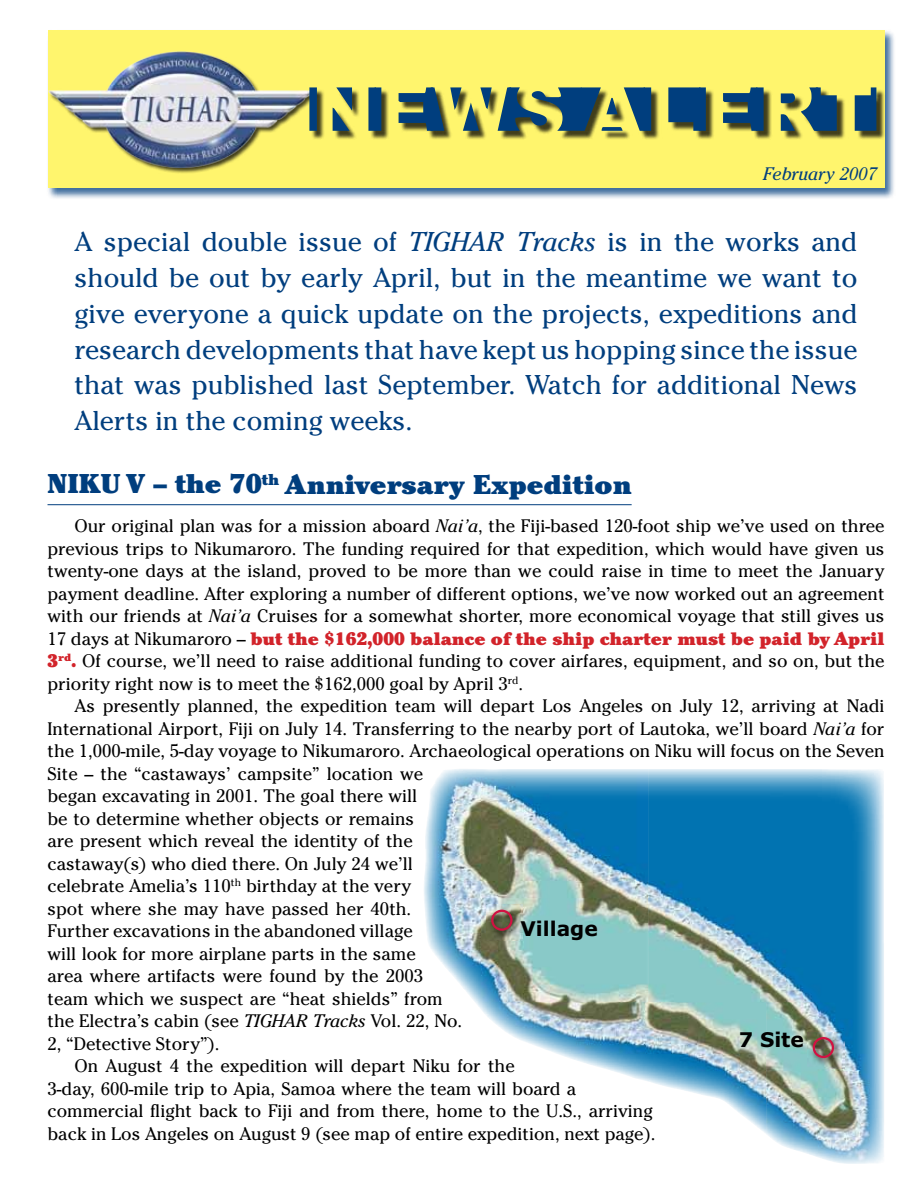
<style>
.page{position:relative;width:918px;height:1188px;background:#fff}
.page>*{position:absolute;margin:0;border:0;box-sizing:border-box;transform-origin:0 0}
.t1{font:27px/36px "Cheltenham";color:#003e7e;text-align:justify}
.t2{font:900 27px "Cheltenham";color:#003e7e}
.t3{font:700 20.25px "Verdana";color:#000}
.t4{font:18px/22.5px "Cheltenham";color:#000;text-align:justify}
.t5{font:italic 18px "Cheltenham";color:#003e7e}
.s1{font-style:italic}
.s2{font-weight:900;color:#d2232a}
</style>
<div class="page">
<div style="left:47px;top:29px;width:849px;height:171px;background:#003e7e;opacity:.75"></div>
<div style="left:48px;top:30px;width:837px;height:158px;background:#fff56d"></div>
<div style="left:49px;top:52px;width:270px;height:121px;background:#000;opacity:.75"></div>
<img style="left:48px;top:51px;width:270px;height:116px">
<div style="left:311px;top:89px;width:574px;height:51px;background:#000;opacity:.75"></div>
<svg style="left:309px;top:87px;width:567px;height:44px"></svg>
<hr style="left:48px;top:504px;width:584px;height:1px;background:#003e7e">
<img style="left:424px;top:769px;width:460px;height:234px">
<img style="left:476px;top:1003px;width:290px;height:130px">
<img style="left:766px;top:1003px;width:118px;height:161px">
<img style="left:486px;top:905px;width:36px;height:36px">
<svg style="left:491px;top:910px;width:22px;height:21px"></svg>
<img style="left:808px;top:1032px;width:36px;height:36px">
<svg style="left:813px;top:1037px;width:21px;height:21px"></svg>
<p class="t5" style="left:763px;top:163px;width:115px">February 2007</p>
<p class="t1" style="left:75px;top:223px;width:785px">A special double issue of <span class="s1">TIGHAR Tracks</span> is in the works and should be out by early April, but in the meantime we want to give everyone a quick update on the projects, expeditions and research developments that have kept us hopping since the issue that was published last September. Watch for additional News Alerts in the coming weeks.</p>
<h1 class="t2" style="left:48px;top:468px;width:586px">NIKU V – the 70<sup>th</sup> Anniversary Expedition</h1>
<p class="t4" style="left:48px;top:515px;width:839px;text-indent:27px">Our original plan was for a mission aboard <span class="s1">Nai’a</span>, the Fiji-based 120-foot ship we’ve used on three previous trips to Nikumaroro. The funding required for that expedition, which would have given us twenty-one days at the island, proved to be more than we could raise in time to meet the January payment deadline. After exploring a number of different options, we’ve now worked out an agreement with our friends at <span class="s1">Nai’a</span> Cruises for a somewhat shorter, more economical voyage that still gives us 17 days at Nikumaroro – <span class="s2">but the $162,000 balance of the ship charter must be paid by April 3</span><sup>rd</sup><span class="s2">.</span> Of course, we’ll need to raise additional funding to cover airfares, equipment, and so on, but the priority right now is to meet the $162,000 goal by April 3<sup>rd</sup>.</p>
<p class="t4" style="left:75px;top:695px;width:812px">As presently planned, the expedition team will depart Los Angeles on July 12, arriving at Nadi</p>
<p class="t4" style="left:48px;top:717px;width:838px">International Airport, Fiji on July 14. Transferring to the nearby port of Lautoka, we’ll board <span class="s1">Nai’a</span> for</p>
<p class="t4" style="left:48px;top:740px;width:839px">the 1,000-mile, 5-day voyage to Nikumaroro. Archaeological operations on Niku will focus on the Seven</p>
<p class="t4" style="left:48px;top:762px;width:377px">Site – the “castaways’ campsite” location we</p>
<p class="t4" style="left:48px;top:785px;width:371px">began excavating in 2001. The goal there will</p>
<p class="t4" style="left:48px;top:807px;width:368px">be to determine whether objects or remains</p>
<p class="t4" style="left:48px;top:830px;width:367px">are present which reveal the identity of the</p>
<p class="t4" style="left:48px;top:852px;width:367px">castaway(s) who died there. On July 24 we’ll</p>
<p class="t4" style="left:48px;top:875px;width:365px">celebrate Amelia’s 110<sup>th</sup> birthday at the very</p>
<p class="t4" style="left:48px;top:897px;width:365px">spot where she may have passed her 40th.</p>
<p class="t4" style="left:48px;top:920px;width:367px">Further excavations in the abandoned village</p>
<p class="t4" style="left:48px;top:942px;width:370px">will look for more airplane parts in the same</p>
<p class="t4" style="left:48px;top:965px;width:377px">area where artifacts were found by the 2003</p>
<p class="t4" style="left:48px;top:987px;width:397px">team which we suspect are “heat shields” from</p>
<p class="t4" style="left:48px;top:1010px;width:416px">the Electra’s cabin (see <span class="s1">TIGHAR Tracks</span> Vol. 22, No.</p>
<p class="t4" style="left:48px;top:1032px;width:173px">2, “Detective Story”).</p>
<p class="t4" style="left:75px;top:1055px;width:442px">On August 4 the expedition will depart Niku for the</p>
<p class="t4" style="left:48px;top:1077px;width:530px">3-day, 600-mile trip to Apia, Samoa where the team will board a</p>
<p class="t4" style="left:48px;top:1100px;width:607px">commercial flight back to Fiji and from there, home to the U.S., arriving</p>
<p class="t4" style="left:48px;top:1122px;width:609px">back in Los Angeles on August 9 (see map of entire expedition, next page).</p>
<p class="t3" style="left:520px;top:916px;width:79px">Village</p>
<p class="t3" style="left:739px;top:1027px;width:67px">7 Site</p>
</div>
